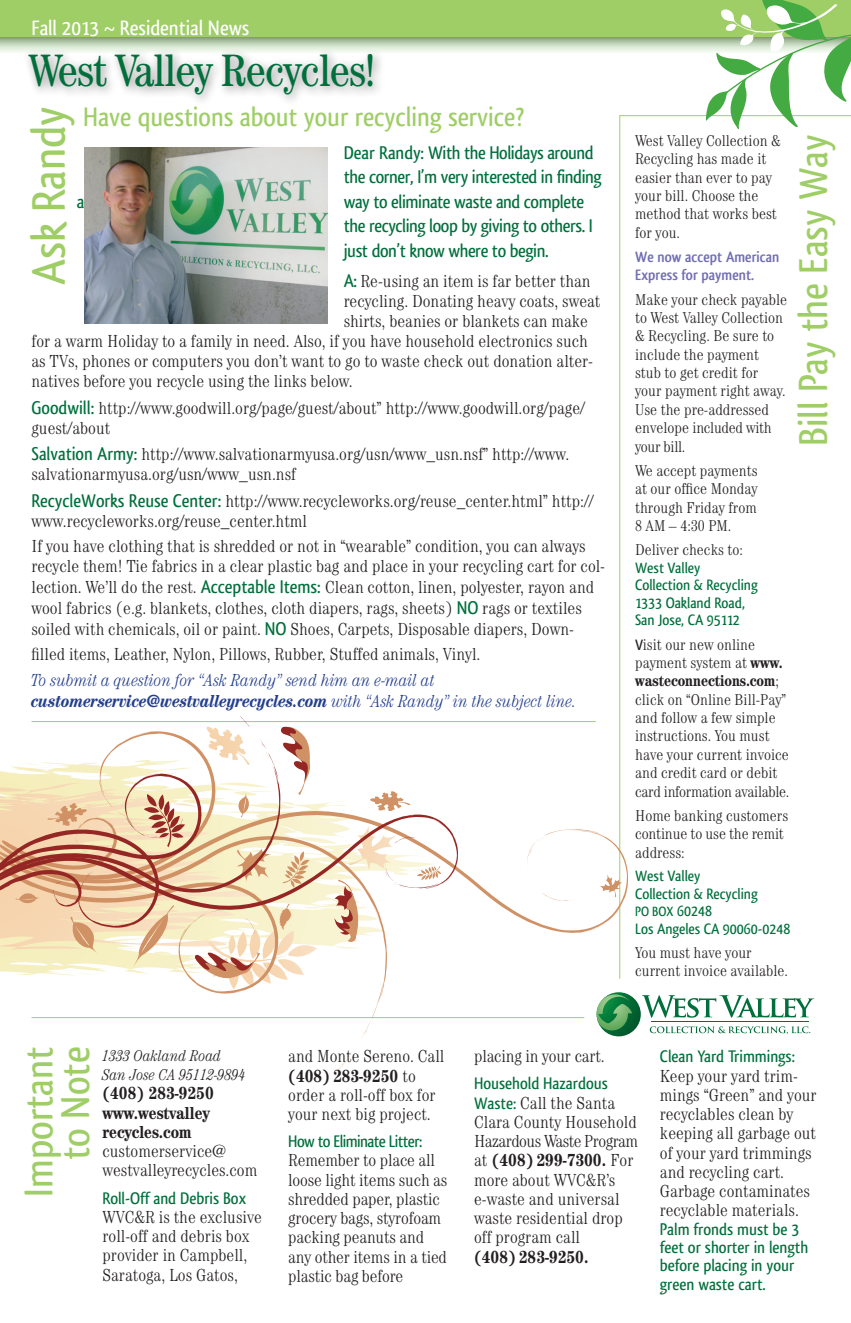
<style>
.page{position:relative;width:851px;height:1323px;background:#fff}
.page>*{position:absolute;margin:0;border:0;box-sizing:border-box;transform-origin:0 0}
.t1{font:500 49px "Qlassik";color:#9fce66}
.t2{font:condensed 45.5px "Century";letter-spacing:-.02em;color:#006f3c}
.t3{font:500 42px/36.8px "Qlassik";color:#9fce66;text-align:right}
.t4{font:500 28px "Qlassik";color:#9fce66}
.t5{font:500 21.7px "Qlassik";color:#fff}
.t6{font:500 19.25px/24.5px "Qlassik";letter-spacing:-.02em;color:#006f3c}
.t7{font:300 condensed 17.5px/19.2px "Century";color:#231f20}
.t8{font:italic 300 condensed 17.5px/21px "Century";color:#253f8e}
.t9{font:700 condensed 17.5px/19.2px "Century";color:#231f20}
.t10{font:300 condensed 15.75px/18.4px "Century";color:#231f20}
.t11{font:500 15.75px/17.5px "Qlassik";color:#006f3c}
.t12{font:700 15.75px/18.4px "Qlassik";color:#716eb3}
.t13{font:italic 300 condensed 15.75px/19.2px "Century";color:#231f20}
.t14{font:500 14px "Qlassik";color:#006f3c}
.s1{font-family:"Qlassik";font-weight:500;font-stretch:normal;font-size:19.25px;color:#006f3c}
.s2{font-weight:700}
.s3{font-family:"Century";font-weight:300;font-stretch:condensed;color:#231f20}
.s4{font-family:"Qlassik";font-weight:500;font-stretch:normal}
.s5{font-size:15.75px}
.s6{font-weight:300}
.s7{font-family:"Qlassik";font-weight:500;font-stretch:normal;color:#006f3c}
</style>
<div class="page">
<div style="left:0;top:11px;width:850px;height:43px;background:#eff7ed"></div>
<div style="left:0;top:0;width:850px;height:49px;background:#231f20;opacity:.5"></div>
<div style="left:0;top:0;width:850px;height:37px;background:#9fce66"></div>
<div style="left:23px;top:47px;width:361px;height:59px;background:#231f20;opacity:.5"></div>
<svg style="left:596px;top:992px;width:218px;height:45px"></svg>
<hr style="left:650px;top:1021px;width:158px;height:1px;background:#006f34">
<svg style="left:619px;top:115px;width:86px;height:864px"></svg>
<img style="left:85px;top:147px;width:243px;height:177px">
<hr style="left:32px;top:721px;width:563px;height:1px;background:#9fce66">
<hr style="left:32px;top:1017px;width:552px;height:1px;background:#9fce66">
<svg style="left:705px;top:0;width:145px;height:129px"></svg>
<svg style="left:337px;top:1056px;width:13px;height:15px"></svg>
<svg style="left:458px;top:808px;width:170px;height:126px"></svg>
<svg style="left:527px;top:829px;width:97px;height:79px"></svg>
<svg style="left:0;top:716px;width:458px;height:321px"></svg>
<p class="t5" style="left:32px;top:15px;width:219px">Fall 2013 ~ Residential News</p>
<p class="t2" style="left:29px;top:44px;width:347px">West Valley Recycles!</p>
<p class="t4" style="left:83px;top:100px;width:442px">Have questions about your recycling service?</p>
<p class="t1" style="left:20px;top:285px;width:180px;rotate:-90deg">Ask Randy</p>
<p class="t6" style="left:344px;top:140px;width:259px">Dear Randy: With the Holidays around the corner, I’m very interested in finding</p>
<p class="t6" style="left:77px;top:189px;width:9px">a</p>
<p class="t6" style="left:344px;top:189px;width:251px">way to eliminate waste and complete the recycling loop by giving to others. I just don’t know where to begin.</p>
<p class="t7" style="left:344px;top:271px;width:248px"><span class="s1">A:</span> Re-using an item is far better than</p>
<p class="t7" style="left:344px;top:291px;width:258px">recycling. Donating heavy coats, sweat</p>
<p class="t7" style="left:344px;top:311px;width:246px">shirts, beanies or blankets can make</p>
<p class="t7" style="left:32px;top:331px;width:558px">for a warm Holiday to a family in need. Also, if you have household electronics such</p>
<p class="t7" style="left:32px;top:351px;width:563px">as TVs, phones or computers you don’t want to go to waste check out donation alter-</p>
<p class="t7" style="left:32px;top:371px;width:323px">natives before you recycle using the links below.</p>
<p class="t7" style="left:32px;top:397px;width:555px;line-height:20.1px"><span class="s1">Goodwill:</span> http://www.goodwill.org/page/guest/about” http://www.goodwill.org/page/ guest/about</p>
<p class="t7" style="left:32px;top:444px;width:539px;line-height:20.1px"><span class="s1">Salvation Army:</span> http://www.salvationarmyusa.org/usn/www_usn.nsf” http://www. salvationarmyusa.org/usn/www_usn.nsf</p>
<p class="t7" style="left:32px;top:490px;width:563px;line-height:20.1px"><span class="s1">RecycleWorks Reuse Center:</span> http://www.recycleworks.org/reuse_center.html” http:// www.recycleworks.org/reuse_center.html</p>
<p class="t7" style="left:32px;top:536px;width:575px;line-height:20.8px">If you have clothing that is shredded or not in “wearable” condition, you can always recycle them! Tie fabrics in a clear plastic bag and place in your recycling cart for col&shy;lection. We’ll do the rest. <span class="s1">Acceptable Items:</span> Clean cotton, linen, polyester, rayon and wool fabrics (e.g. blankets, clothes, cloth diapers, rags, sheets) <span class="s1">NO</span> rags or textiles soiled with chemicals, oil or paint. <span class="s1">NO</span> Shoes, Carpets, Disposable diapers, Down-</p>
<p class="t7" style="left:32px;top:644px;width:450px">filled items, Leather, Nylon, Pillows, Rubber, Stuffed animals, Vinyl.</p>
<p class="t8" style="left:32px;top:670px;width:546px">To submit a question for “Ask Randy” send him an e-mail at <span class="s2">customerservice@westvalleyrecycles.com</span> with “Ask Randy” in the subject line.</p>
<p class="t10" style="left:635px;top:131px;width:147px">West Valley Collection &amp;<br>Recycling has made it easier than ever to pay your bill. Choose the method that works best for you.</p>
<p class="t12" style="left:635px;top:248px;width:146px">We now accept American<br>Express for payment.</p>
<p class="t10" style="left:635px;top:290px;width:153px">Make your check payable to West Valley Collection &amp; Recycling. Be sure to include the payment stub to get credit for your payment right away.<br>Use the pre-addressed envelope included with your bill.</p>
<p class="t10" style="left:635px;top:461px;width:124px;text-align:justify">We accept payments at our office Monday through Friday from 8 AM – 4:30 PM.</p>
<p class="t11" style="left:635px;top:541px;width:124px"><span class="s3">Deliver checks to:<br></span>West Valley<br>Collection &amp; Recycling<br>1333 Oakland Road,<br>San Jose, CA 95112</p>
<p class="t10" style="left:635px;top:635px;width:156px"><span class="s4">V</span>isit our new online payment system at <span class="s2">www. wasteconnections.com</span>; click on “Online Bill-Pay” and follow a few simple instructions. You must have your current invoice and credit card or debit card information available.</p>
<p class="t10" style="left:635px;top:806px;width:155px">Home banking customers continue to use the remit address:</p>
<p class="t11" style="left:635px;top:867px;width:124px">West Valley<br>Collection &amp; Recycling</p>
<p class="t14" style="left:635px;top:903px;width:78px">PO BOX <span class="s5">60248</span></p>
<p class="t11" style="left:635px;top:920px;width:157px">Los Angeles CA 90060-0248</p>
<p class="t10" style="left:635px;top:943px;width:154px">You must have your current invoice available.</p>
<p class="t3" style="left:795px;top:446px;width:312px;rotate:-90deg">Bill Pay the Easy Way</p>
<p class="t3" style="left:21px;top:1197px;width:151px;rotate:-90deg">Important to Note</p>
<p class="t13" style="left:102px;top:1046px;width:145px">1333 Oakland Road<br>San Jose CA 95112-9894</p>
<p class="t9" style="left:102px;top:1084px;width:156px">(408) 283-9250 www.westvalley recycles.com <span class="s6">customerservice@ westvalleyrecycles.com</span></p>
<p class="t7" style="left:102px;top:1188px;width:161px"><span class="s7">Roll-Off and Debris Box<br></span>WVC&amp;R is the exclusive roll-off and debris box provider in Campbell,<br>Saratoga, Los Gatos,</p>
<p class="t7" style="left:288px;top:1047px;width:158px">and Monte Sereno. Call <span class="s2">(408) 283-9250</span> to order a roll-off box for your next big project.</p>
<p class="t7" style="left:288px;top:1131px;width:161px"><span class="s7">How to Eliminate Litter:<br></span>Remember to place all loose light items such as shredded paper, plastic grocery bags, styrofoam packing peanuts and any other items in a tied plastic bag before</p>
<p class="t7" style="left:474px;top:1047px;width:132px">placing in your cart.</p>
<p class="t7" style="left:474px;top:1074px;width:166px"><span class="s7">Household Hazardous<br>Waste:</span> Call the Santa<br>Clara County Household<br>Hazardous Waste Program at <span class="s2">(408) 299-7300.</span> For more about WVC&amp;R’s e-waste and universal waste residential drop off program call<br><span class="s2">(408) 283-9250.</span></p>
<p class="t7" style="left:660px;top:1047px;width:158px"><span class="s7">Clean Yard Trimmings:<br></span>Keep your yard trim&shy;mings “Green” and your recyclables clean by keeping all garbage out of your yard trimmings and recycling cart.<br>Garbage contaminates recyclable materials.<br><span class="s7">Palm fronds must be 3 feet or shorter in length before placing in your green waste cart.</span></p>
</div>
